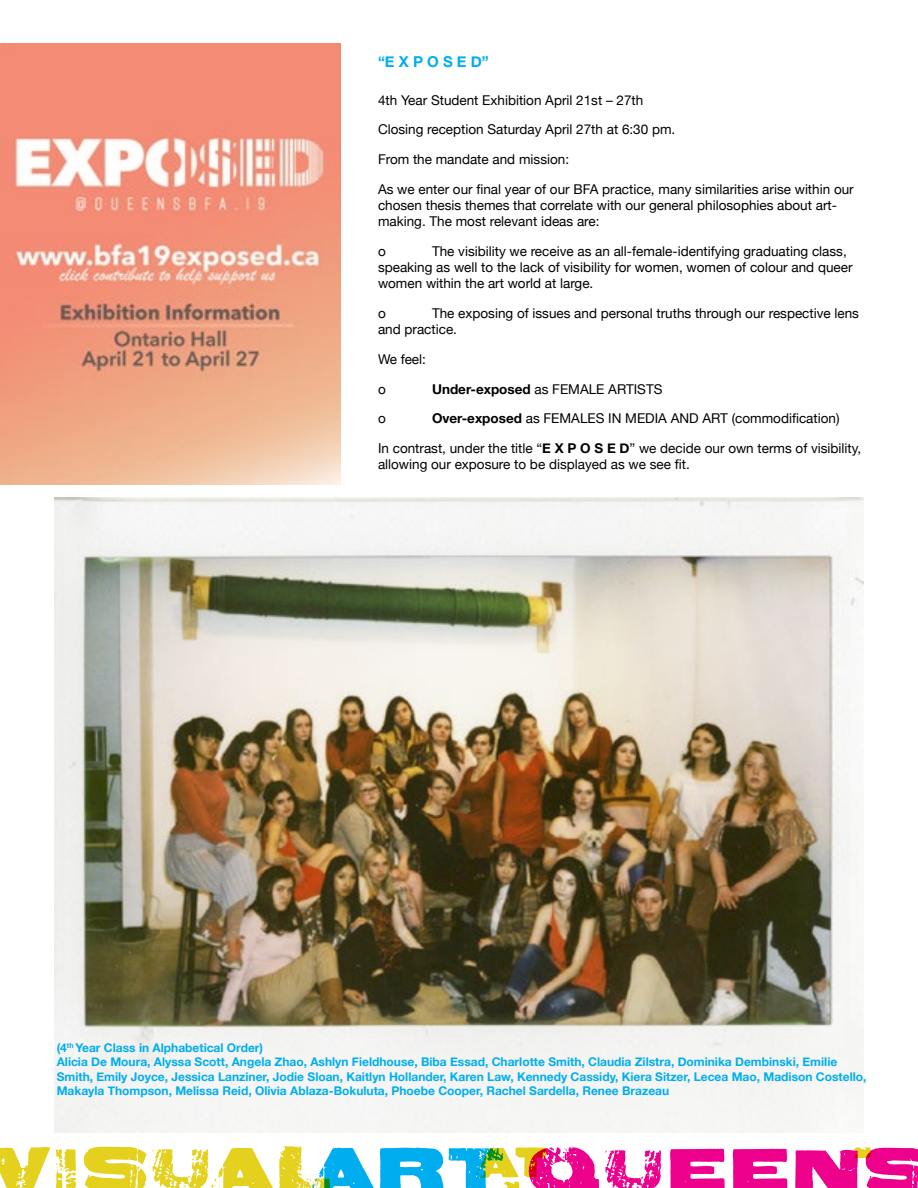
<style>
.page{position:relative;width:918px;height:1188px;background:#fff}
.page>*{position:absolute;margin:0;border:0;box-sizing:border-box;transform-origin:0 0}
.t1{font:700 15px "Helvetica Neue";color:#00aeef}
.t2{font:13.5px/16.2px "Helvetica Neue";color:#000}
.t3{font:700 12px/14.4px "Helvetica Neue";color:#00aeef}
.s1{font-weight:700}
</style>
<div class="page">
<svg style="left:0;top:1147px;width:50px;height:41px"></svg>
<svg style="left:56px;top:1149px;width:20px;height:39px"></svg>
<svg style="left:84px;top:1147px;width:62px;height:41px"></svg>
<svg style="left:605px;top:1150px;width:56px;height:38px"></svg>
<svg style="left:670px;top:1149px;width:55px;height:39px"></svg>
<svg style="left:733px;top:1149px;width:54px;height:39px"></svg>
<svg style="left:153px;top:1146px;width:446px;height:42px"></svg>
<svg style="left:795px;top:1147px;width:123px;height:41px"></svg>
<img style="left:54px;top:497px;width:810px;height:636px">
<img style="left:0;top:43px;width:341px;height:442px">
<p class="t1" style="left:378px;top:50px;width:112px">“E X P O S E D”</p>
<p class="t2" style="left:378px;top:86px;width:299px;line-height:29.7px">4th Year Student Exhibition April 21st – 27th<br>Closing reception Saturday April 27th at 6:30 pm.<br>From the mandate and mission:</p>
<p class="t2" style="left:378px;top:182px;width:477px">As we enter our final year of our BFA practice, many similarities arise within our chosen thesis themes that correlate with our general philosophies about art&shy;making. The most relevant ideas are:</p>
<p class="t2" style="left:378px;top:244px;width:9px">o</p>
<p class="t2" style="left:378px;top:244px;width:476px;text-indent:54px">The visibility we receive as an all-female-identifying graduating class, speaking as well to the lack of visibility for women, women of colour and queer women within the art world at large.</p>
<p class="t2" style="left:378px;top:306px;width:9px">o</p>
<p class="t2" style="left:378px;top:306px;width:483px;text-indent:54px">The exposing of issues and personal truths through our respective lens and practice.</p>
<p class="t2" style="left:378px;top:352px;width:49px">We feel:</p>
<p class="t2" style="left:378px;top:381px;width:9px">o</p>
<p class="t2" style="left:432px;top:381px;width:232px"><span class="s1">Under-exposed</span> as FEMALE ARTISTS</p>
<p class="t2" style="left:378px;top:411px;width:9px">o</p>
<p class="t2" style="left:378px;top:404px;width:485px;line-height:29.7px;text-indent:54px"><span class="s1">Over-exposed</span> as FEMALES IN MEDIA AND ART (commodification)<br>In contrast, under the title “<span class="s1">E X P O S E D</span>” we decide our own terms of visibility,</p>
<p class="t2" style="left:378px;top:457px;width:313px">allowing our exposure to be displayed as we see fit.</p>
<p class="t3" style="left:57px;top:1041px;width:811px">(4<sup>th</sup> Year Class in Alphabetical Order)<br>Alicia De Moura, Alyssa Scott, Angela Zhao, Ashlyn Fieldhouse, Biba Essad, Charlotte Smith, Claudia Zilstra, Dominika Dembinski, Emilie Smith, Emily Joyce, Jessica Lanziner, Jodie Sloan, Kaitlyn Hollander, Karen Law, Kennedy Cassidy, Kiera Sitzer, Lecea Mao, Madison Costello, Makayla Thompson, Melissa Reid, Olivia Ablaza-Bokuluta, Phoebe Cooper, Rachel Sardella, Renee Brazeau</p>
</div>
